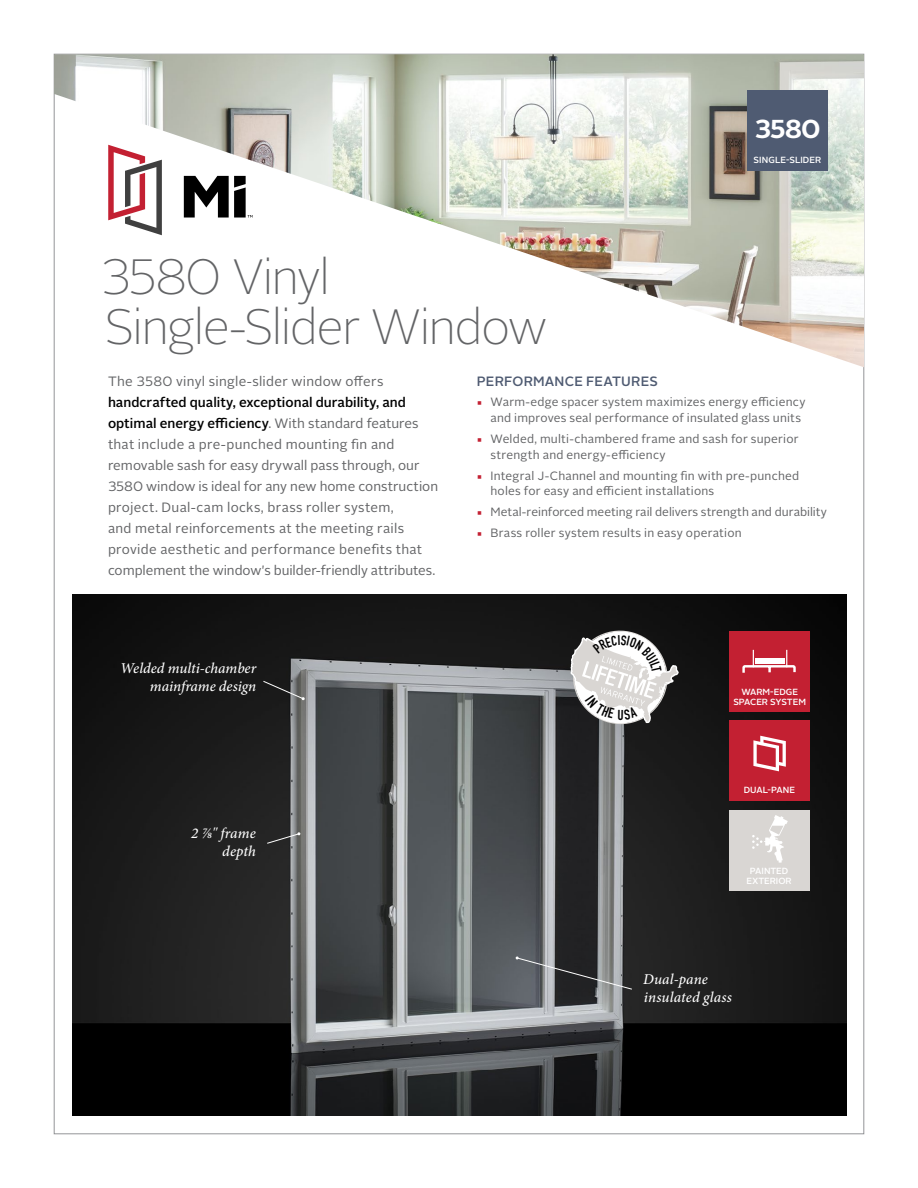
<style>
.page{position:relative;width:918px;height:1188px;background:#fff}
.page>*{position:absolute;margin:0;border:0;box-sizing:border-box;transform-origin:0 0}
.t1{font:100 49.5px/49.5px "Alright Sans";letter-spacing:-.035em;color:#636466}
.t2{font:700 25.95px "Alright Sans";color:#fff}
.t3{font:italic 500 15px/18px "Minion Pro";color:#fff;text-align:right}
.t4{font:13.5px/21px "Alright Sans";letter-spacing:.02em;color:#636466}
.t5{font:500 13.5px "Alright Sans";letter-spacing:.01em;color:#4f5b72}
.t6{font:12px/15.8px "Alright Sans";letter-spacing:.015em;color:#636466}
.t7{font:500 8.85px/9.8px "Alright Sans";letter-spacing:-.005em;color:#fff;text-align:center}
.s1{font-weight:500;color:#000}
.s2{font-family:"Minion Pro";color:#c32032}
</style>
<div class="page">
<img style="left:54px;top:54px;width:810px;height:313px">
<div style="left:747px;top:90px;width:81px;height:81px;background:#4f5b72"></div>
<img style="left:72px;top:594px;width:774px;height:522px">
<svg style="left:266px;top:832px;width:35px;height:12px"></svg>
<svg style="left:515px;top:956px;width:118px;height:34px;background:#5e6063"></svg>
<svg style="left:262px;top:680px;width:43px;height:20px"></svg>
<div style="left:729px;top:631px;width:81px;height:81px;background:#c32032"></div>
<svg style="left:742px;top:650px;width:54px;height:23px"></svg>
<div style="left:755px;top:659px;width:30px;height:5px;background:#fff"></div>
<div style="left:729px;top:810px;width:81px;height:81px;background:#d9d6d3"></div>
<svg style="left:752px;top:815px;width:36px;height:48px"></svg>
<div style="left:729px;top:720px;width:81px;height:81px;background:#c32032"></div>
<svg style="left:753px;top:736px;width:33px;height:35px"></svg>
<svg style="left:569px;top:626px;width:110px;height:103px"></svg>
<h1 class="t1" style="left:101px;top:253px;width:448px">3580 Vinyl<br>Single-Slider Window</h1>
<h2 class="t2" style="left:754px;top:111px;width:68px">3580</h2>
<p class="t7" style="left:754px;top:155px;width:69px">SINGLE-SLIDER</p>
<p class="t4" style="left:108px;top:371px;width:277px">The 3580 vinyl single-slider window offers</p>
<p class="t4" style="left:108px;top:392px;width:332px"><span class="s1">handcrafted quality, exceptional durability, and optimal energy efficiency</span>. With standard features that include a pre-punched mounting fin and removable sash for easy drywall pass through, our 3580 window is ideal for any new home construction project. Dual-cam locks, brass roller system,<br>and metal reinforcements at the meeting rails provide aesthetic and performance benefits that complement the window's builder-friendly attributes.</p>
<p class="t3" style="left:120px;top:659px;width:138px">Welded multi-chamber mainframe design</p>
<p class="t3" style="left:191px;top:824px;width:66px">2 7/8" frame depth</p>
<p class="t5" style="left:477px;top:372px;width:182px">PERFORMANCE FEATURES</p>
<p class="t6" style="left:490px;top:394px;width:316px;text-indent:-14px"><span class="s2">■</span> Warm-edge spacer system maximizes energy efficiency and improves seal performance of insulated glass units</p>
<p class="t6" style="left:490px;top:431px;width:310px;text-indent:-14px"><span class="s2">■</span> Welded, multi-chambered frame and sash for superior strength and energy-efficiency</p>
<p class="t6" style="left:490px;top:468px;width:310px;text-indent:-14px"><span class="s2">■</span> Integral J-Channel and mounting fin with pre-punched holes for easy and efficient installations</p>
<p class="t6" style="left:477px;top:504px;width:351px"><span class="s2">■</span> Metal-reinforced meeting rail delivers strength and durability</p>
<p class="t6" style="left:477px;top:525px;width:266px"><span class="s2">■</span> Brass roller system results in easy operation</p>
<p class="t7" style="left:733px;top:687px;width:74px">WARM-EDGE<br>SPACER SYSTEM</p>
<p class="t7" style="left:744px;top:785px;width:53px">DUAL-PANE</p>
<p class="t7" style="left:746px;top:866px;width:47px">PAINTED<br>EXTERIOR</p>
<p class="t3" style="left:643px;top:971px;width:90px;text-align:left">Dual-pane insulated glass</p>
</div>
